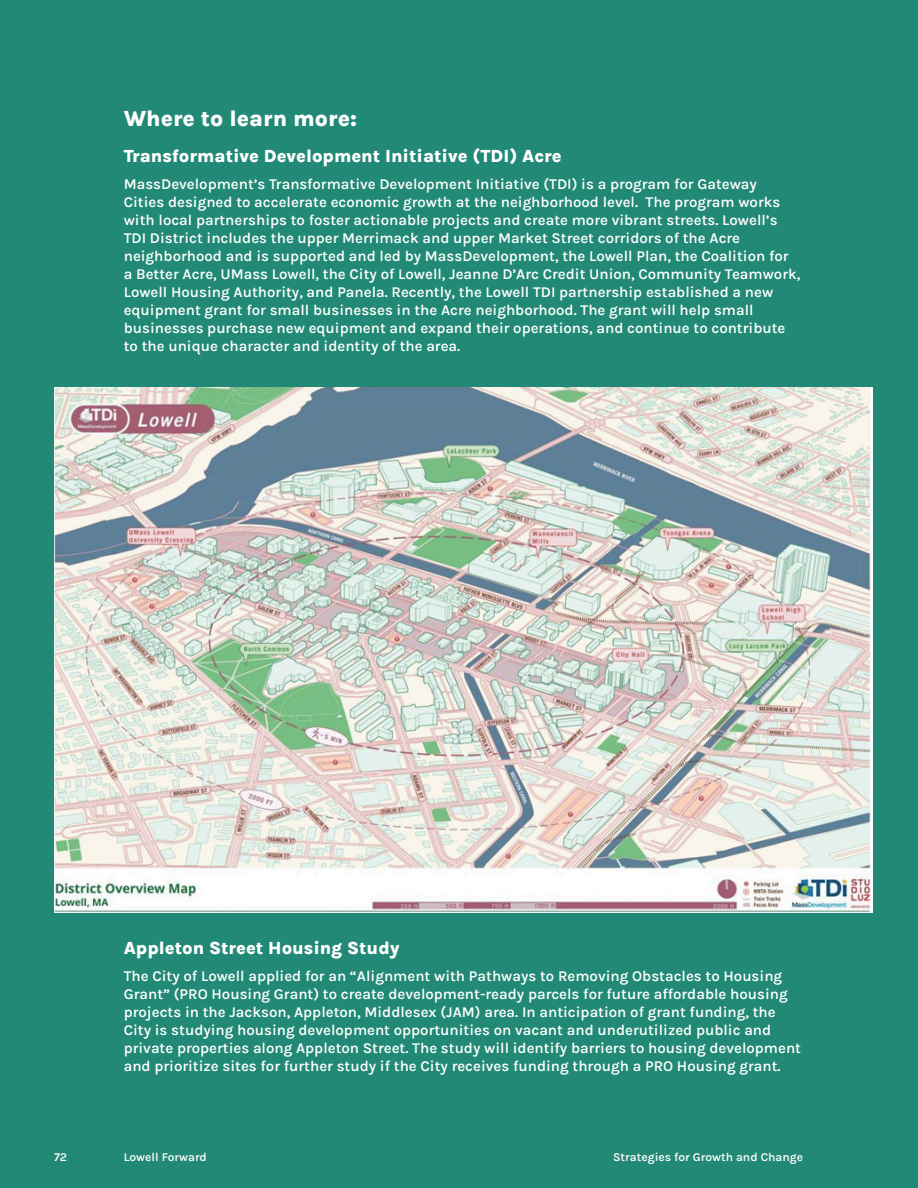
<style>
.page{position:relative;width:918px;height:1188px;background:#218975}
.page>*{position:absolute;margin:0;border:0;box-sizing:border-box;transform-origin:0 0}
._15_18_Karla_Medium{font:800 22.5px "Karla";color:#fff}
._12_15_Karla_Medium{font:800 18px "Karla";color:#fff}
._10_12_Karla{font:600 15px/18px "Karla";color:#fff}
.t1{font:600 12px "Karla";color:#fff}
</style>
<div class="page">
<img style="left:54px;top:387px;width:819px;height:525px">
<p class="_15_18_Karla_Medium" style="left:124px;top:104px;width:235px">Where to learn more:</p>
<p class="_12_15_Karla_Medium" style="left:124px;top:144px;width:439px">Transformative Development Initiative (TDI) Acre</p>
<p class="_10_12_Karla" style="left:124px;top:175px;width:678px">MassDevelopment’s Transformative Development Initiative (TDI) is a program for Gateway Cities designed to accelerate economic growth at the neighborhood level. The program works with local partnerships to foster actionable projects and create more vibrant streets. Lowell’s TDI District includes the upper Merrimack and upper Market Street corridors of the Acre neighborhood and is supported and led by MassDevelopment, the Lowell Plan, the Coalition for a Better Acre, UMass Lowell, the City of Lowell, Jeanne D’Arc Credit Union, Community Teamwork, Lowell Housing Authority, and Panela. Recently, the Lowell TDI partnership established a new equipment grant for small businesses in the Acre neighborhood. The grant will help small businesses purchase new equipment and expand their operations, and continue to contribute to the unique character and identity of the area.</p>
<p class="_12_15_Karla_Medium" style="left:124px;top:936px;width:277px">Appleton Street Housing Study</p>
<p class="_10_12_Karla" style="left:124px;top:967px;width:679px">The City of Lowell applied for an “Alignment with Pathways to Removing Obstacles to Housing Grant” (PRO Housing Grant) to create development-ready parcels for future affordable housing projects in the Jackson, Appleton, Middlesex (JAM) area. In anticipation of grant funding, the City is studying housing development opportunities on vacant and underutilized public and private properties along Appleton Street. The study will identify barriers to housing development and prioritize sites for further study if the City receives funding through a PRO Housing grant.</p>
<p class="t1" style="left:54px;top:1149px;width:15px">72</p>
<p class="t1" style="left:124px;top:1149px;width:85px">Lowell Forward</p>
<p class="t1" style="left:613px;top:1149px;width:192px">Strategies for Growth and Change</p>
</div>
